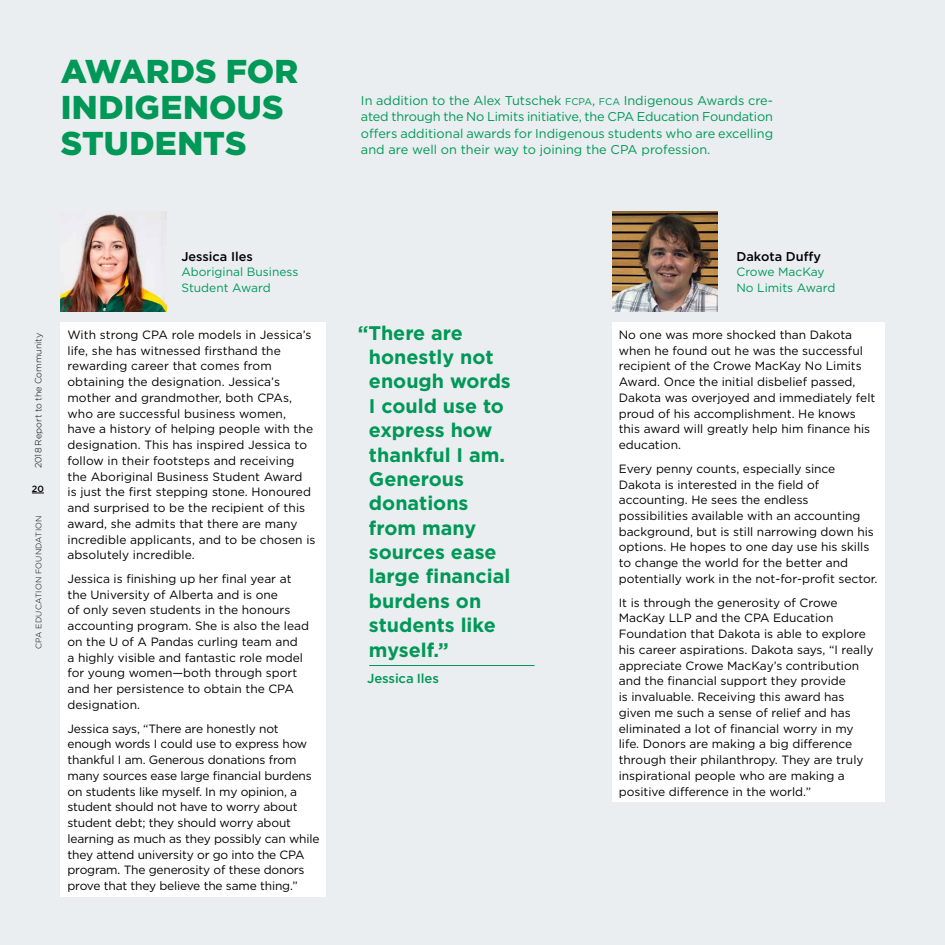
<style>
.page{position:relative;width:945px;height:945px;background:#eaeef1}
.page>*{position:absolute;margin:0;border:0;box-sizing:border-box;transform-origin:0 0}
.t1{font:900 33px/36px "Gotham";letter-spacing:.005em;color:#009856}
.t2{font:700 19.65px/24.3px "Gotham";color:#009857}
.t3{font:500 13.2px "Gotham";letter-spacing:-.01em;color:#009856}
.t4{font:12.75px/16.5px "Gotham";color:#009856;text-align:justify}
.t5{font:500 12.75px "Gotham";color:#000}
.t6{font:12px/15.8px "Gotham";color:#000}
.t7{font:12px/15.8px "Gotham";color:#009857}
.t8{font:300 9px "Gotham";letter-spacing:.005em;color:#000}
.t9{font:500 9px "Gotham";color:#000}
.t10{font:300 7.95px "Gotham";letter-spacing:.035em;color:#000}
.s1{font-size:9.75px}
</style>
<div class="page">
<div style="left:61px;top:323px;width:265px;height:574px;background:#fff"></div>
<img style="left:61px;top:212px;width:106px;height:100px">
<div style="left:612px;top:323px;width:272px;height:479px;background:#fff"></div>
<img style="left:612px;top:212px;width:106px;height:100px">
<hr style="left:369px;top:665px;width:166px;height:1px;background:#009857">
<svg style="left:32px;top:493px;width:12px;height:1px"></svg>
<h1 class="t1" style="left:61px;top:53px;width:239px">AWARDS FOR<br>INDIGENOUS<br>STUDENTS</h1>
<p class="t8" style="left:32px;top:468px;width:137px;rotate:-90deg">2018 Report to the Community</p>
<p class="t9" style="left:32px;top:483px;width:14px">20</p>
<p class="t10" style="left:34px;top:649px;width:135px;rotate:-90deg">CPA EDUCATION FOUNDATION</p>
<p class="t5" style="left:181px;top:248px;width:73px">Jessica Iles</p>
<p class="t7" style="left:181px;top:264px;width:118px">Aboriginal Business<br>Student Award</p>
<p class="t6" style="left:68px;top:327px;width:250px">With strong CPA role models in Jessica’s life, she has witnessed firsthand the rewarding career that comes from obtaining the designation. Jessica’s mother and grandmother, both CPAs, who are successful business women, have a history of helping people with the designation. This has inspired Jessica to follow in their footsteps and receiving the Aboriginal Business Student Award<br>is just the first stepping stone. Honoured and surprised to be the recipient of this award, she admits that there are many incredible applicants, and to be chosen is absolutely incredible.</p>
<p class="t6" style="left:68px;top:571px;width:243px">Jessica is finishing up her final year at the University of Alberta and is one<br>of only seven students in the honours accounting program. She is also the lead on the U of A Pandas curling team and<br>a highly visible and fantastic role model for young women—both through sport and her persistence to obtain the CPA designation.</p>
<p class="t6" style="left:68px;top:720px;width:253px">Jessica says, “There are honestly not enough words I could use to express how thankful I am. Generous donations from many sources ease large financial burdens on students like myself. In my opinion, a student should not have to worry about student debt; they should worry about learning as much as they possibly can while they attend university or go into the CPA program. The generosity of these donors prove that they believe the same thing.”</p>
<p class="t4" style="left:361px;top:92px;width:414px">In addition to the Alex Tutschek <span class="s1">FCPA</span>, <span class="s1">FCA</span> Indigenous Awards cre&shy;ated through the No Limits initiative, the CPA Education Foundation offers additional awards for Indigenous students who are excelling and are well on their way to joining the CPA profession.</p>
<h2 class="t2" style="left:369px;top:321px;width:143px;text-indent:-11px">“There are honestly not enough words<br>I could use to express how thankful I am.<br>Generous donations from many sources ease large financial burdens on students like myself.”</h2>
<p class="t3" style="left:367px;top:670px;width:73px">Jessica Iles</p>
<p class="t5" style="left:736px;top:248px;width:86px">Dakota Duffy</p>
<p class="t7" style="left:736px;top:264px;width:100px">Crowe MacKay<br>No Limits Award</p>
<p class="t6" style="left:619px;top:327px;width:258px">No one was more shocked than Dakota when he found out he was the successful recipient of the Crowe MacKay No Limits Award. Once the initial disbelief passed, Dakota was overjoyed and immediately felt proud of his accomplishment. He knows this award will greatly help him finance his education.</p>
<p class="t6" style="left:619px;top:460px;width:260px">Every penny counts, especially since Dakota is interested in the field of accounting. He sees the endless possibilities available with an accounting background, but is still narrowing down his options. He hopes to one day use his skills to change the world for the better and potentially work in the not-for-profit sector.</p>
<p class="t6" style="left:619px;top:594px;width:256px">It is through the generosity of Crowe MacKay LLP and the CPA Education Foundation that Dakota is able to explore his career aspirations. Dakota says, “I really appreciate Crowe MacKay’s contribution and the financial support they provide<br>is invaluable. Receiving this award has given me such a sense of relief and has eliminated a lot of financial worry in my life. Donors are making a big difference through their philanthropy. They are truly inspirational people who are making a positive difference in the world.”</p>
</div>
